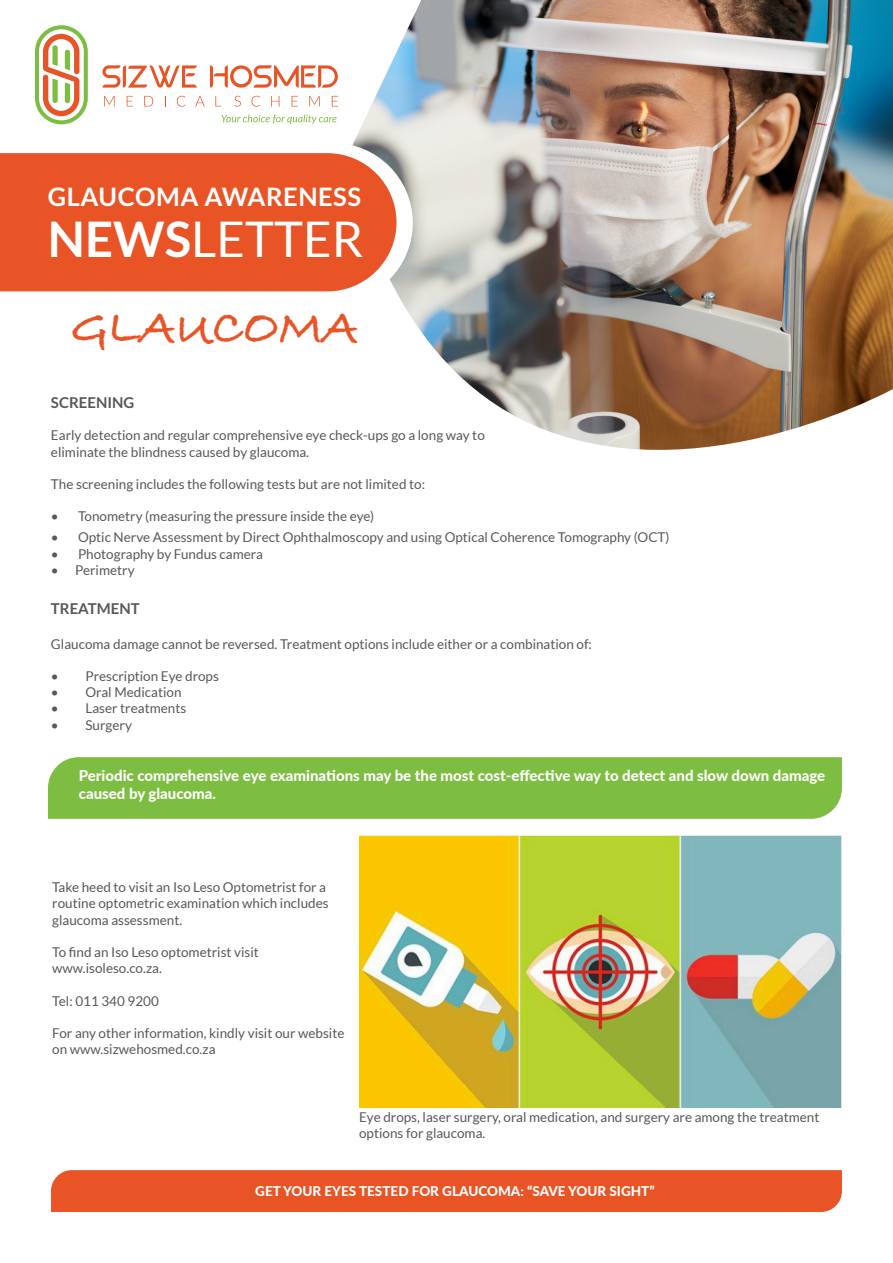
<style>
.page{position:relative;width:893px;height:1263px;background:#fff}
.page>*{position:absolute;margin:0;border:0;box-sizing:border-box;transform-origin:0 0}
.t1{font:700 49.5px "Bradley Hand ITCTT";color:#e85426}
.t2{font:49.2px "Lato";color:#fff}
.t3{font:700 25.5px "Lato";letter-spacing:.02em;color:#fff}
.t4{font:800 15px/18px "Lato";color:#fff}
.t5{font:700 15px "Lato";color:#57585a}
.t6{font:13.5px/16.2px "Lato";color:#57585a}
.t7{font:800 13.5px "Lato";color:#fff}
.s1{font-weight:700}
</style>
<div class="page">
<img style="left:57px;top:0;width:836px;height:1108px">
<svg style="left:0;top:143px;width:413px;height:160px"></svg>
<div style="left:0;top:153px;width:396px;height:138px;background:#e85426"></div>
<svg style="left:35px;top:25px;width:53px;height:99px"></svg>
<svg style="left:103px;top:65px;width:94px;height:23px"></svg>
<svg style="left:210px;top:65px;width:128px;height:23px"></svg>
<svg style="left:104px;top:96px;width:11px;height:10px"></svg>
<svg style="left:127px;top:96px;width:6px;height:10px"></svg>
<svg style="left:144px;top:96px;width:9px;height:10px"></svg>
<svg style="left:177px;top:96px;width:9px;height:11px"></svg>
<svg style="left:195px;top:96px;width:10px;height:10px"></svg>
<svg style="left:215px;top:96px;width:6px;height:10px"></svg>
<svg style="left:234px;top:96px;width:7px;height:11px"></svg>
<svg style="left:251px;top:96px;width:9px;height:11px"></svg>
<svg style="left:271px;top:96px;width:8px;height:10px"></svg>
<svg style="left:292px;top:96px;width:6px;height:10px"></svg>
<svg style="left:309px;top:96px;width:11px;height:10px"></svg>
<svg style="left:332px;top:96px;width:6px;height:10px"></svg>
<svg style="left:221px;top:115px;width:116px;height:9px"></svg>
<div style="left:48px;top:757px;width:794px;height:62px;background:#7dbd42"></div>
<div style="left:51px;top:1170px;width:791px;height:42px;background:#e85426"></div>
<img style="left:359px;top:836px;width:483px;height:271px">
<p class="t3" style="left:48px;top:182px;width:315px">GLAUCOMA AWARENESS</p>
<p class="t2" style="left:48px;top:212px;width:317px"><span class="s1">NEWS</span>LETTER</p>
<p class="t1" style="left:71px;top:290px;width:289px">GLAUCOMA</p>
<p class="t5" style="left:51px;top:394px;width:85px">SCREENING</p>
<p class="t6" style="left:51px;top:427px;width:435px">Early detection and regular comprehensive eye check-ups go a long way to</p>
<p class="t6" style="left:51px;top:444px;width:260px">eliminate the blindness caused by glaucoma.</p>
<p class="t6" style="left:51px;top:476px;width:376px">The screening includes the following tests but are not limited to:</p>
<p class="t6" style="left:51px;top:508px;width:325px">• Tonometry (measuring the pressure inside the eye)</p>
<p class="t6" style="left:51px;top:529px;width:620px">• Optic Nerve Assessment by Direct Ophthalmoscopy and using Optical Coherence Tomography (OCT)</p>
<p class="t6" style="left:51px;top:546px;width:213px">• Photography by Fundus camera</p>
<p class="t6" style="left:51px;top:562px;width:9px">•</p>
<p class="t5" style="left:51px;top:600px;width:90px">TREATMENT</p>
<p class="t6" style="left:51px;top:636px;width:542px">Glaucoma damage cannot be reversed. Treatment options include either or a combination of:</p>
<p class="t6" style="left:51px;top:668px;width:169px">• Prescription Eye drops</p>
<p class="t6" style="left:51px;top:684px;width:132px">• Oral Medication</p>
<p class="t6" style="left:51px;top:700px;width:137px">• Laser treatments</p>
<p class="t6" style="left:51px;top:717px;width:82px">• Surgery</p>
<p class="t6" style="left:75px;top:562px;width:61px">Perimetry</p>
<p class="t4" style="left:79px;top:765px;width:748px">Periodic comprehensive eye examinations may be the most cost-effective way to detect and slow down damage caused by glaucoma.</p>
<p class="t6" style="left:52px;top:879px;width:278px">Take heed to visit an Iso Leso Optometrist for a routine optometric examination which includes glaucoma assessment.</p>
<p class="t6" style="left:52px;top:944px;width:208px">To find an Iso Leso optometrist visit</p>
<p class="t6" style="left:52px;top:960px;width:111px">www.isoleso.co.za.</p>
<p class="t6" style="left:52px;top:992px;width:108px">Tel: 011 340 9200</p>
<p class="t6" style="left:52px;top:1025px;width:294px">For any other information, kindly visit our website on www.sizwehosmed.co.za</p>
<p class="t6" style="left:359px;top:1108px;width:462px">Eye drops, laser surgery, oral medication, and surgery are among the treatment options for glaucoma.</p>
<p class="t7" style="left:255px;top:1181px;width:401px">GET YOUR EYES TESTED FOR GLAUCOMA: “SAVE YOUR SIGHT”</p>
</div>
